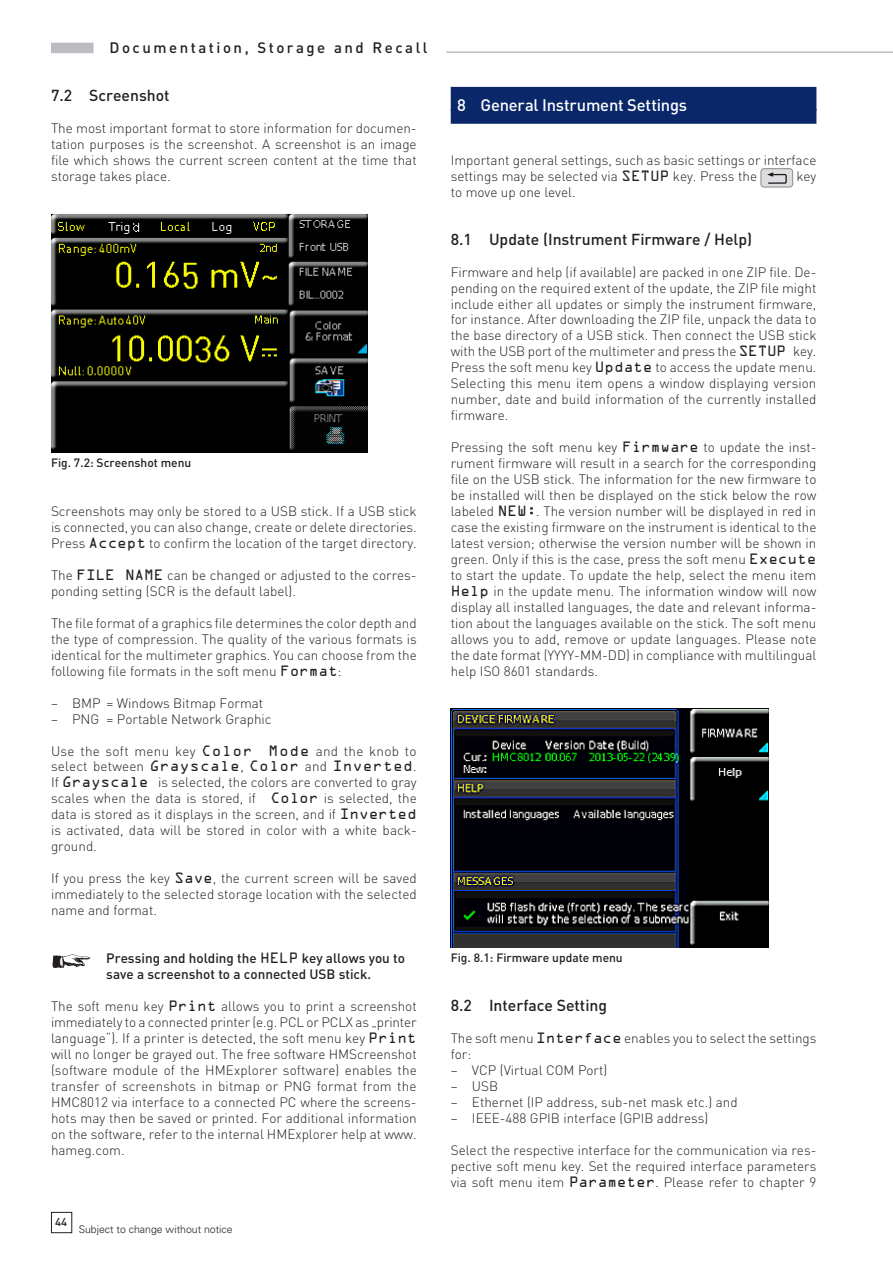
<style>
.page{position:relative;width:893px;height:1263px;background:#fff}
.page>*{position:absolute;margin:0;border:0;box-sizing:border-box;transform-origin:0 0}
.t1{font:500 16.5px "DIN";letter-spacing:-.01em;color:#fff}
.t2{font:500 15.75px "DIN";color:#231f20}
.t3{font:500 15px "DIN";letter-spacing:.17em;color:#231f20}
.t4{font:300 13.5px/15.9px "DIN";color:#231f20;text-align:justify}
.t5{font:500 13.5px/15.9px "DIN";color:#231f20}
.t6{font:13.5px "OCRA Std";letter-spacing:.025em;color:#231f20}
.t7{font:300 13.5px "DIN";letter-spacing:.02em;color:#231f20}
.t8{font:500 12px "DIN";color:#231f20}
.t9{font:500 11.25px "DIN";color:#231f20}
.t10{font:300 10.5px "Univers";color:#231f20}
.s1{font-family:"OCRA Std";font-weight:400}
.s2{font-family:"DIN";font-weight:300}
</style>
<div class="page">
<div style="left:51px;top:43px;width:43px;height:10px;background:#bcbdc0"></div>
<div style="left:51px;top:1212px;width:21px;height:21px;border:1px solid #231f20"></div>
<hr style="left:166px;top:51px;width:727px;height:2px;background:#bcbdc0">
<div style="left:110px;top:45px;width:336px;height:12px;background:#fff"></div>
<img style="left:51px;top:213px;width:317px;height:239px">
<svg style="left:53px;top:954px;width:37px;height:14px"></svg>
<div style="left:451px;top:87px;width:365px;height:24px;background:#092769"></div>
<div style="left:451px;top:109px;width:365px;height:15px;background:#092769"></div>
<div style="left:761px;top:169px;width:32px;height:18px;background:#dcdddf;border-radius:3px"></div>
<div style="left:761px;top:168px;width:32px;height:19px;border:1px solid #8c8c8c;border-radius:3px"></div>
<svg style="left:767px;top:172px;width:20px;height:12px"></svg>
<img style="left:451px;top:709px;width:317px;height:238px">
<p class="t3" style="left:110px;top:38px;width:319px">Documentation, Storage and R ecall</p>
<p class="t2" style="left:51px;top:85px;width:120px">7.2 Screenshot</p>
<p class="t4" style="left:51px;top:120px;width:367px">The most important format to store information for documen&shy;tation purposes is the screenshot. A screenshot is an image file which shows the current screen content at the time that storage takes place.</p>
<p class="t8" style="left:51px;top:455px;width:142px">Fig. 7.2: Screenshot menu</p>
<p class="t4" style="left:51px;top:503px;width:367px">Screenshots may only be stored to a USB stick. If a USB stick is connected, you can also change, create or delete directories.<br>Press <span class="s1">Accept</span> to confirm the location of the target directory.</p>
<p class="t4" style="left:51px;top:567px;width:367px">The <span class="s1">FILE NAME</span> can be changed or adjusted to the corres&shy;ponding setting (SCR is the default label).</p>
<p class="t4" style="left:51px;top:615px;width:367px">The file format of a graphics file determines the color depth and the type of compression. The quality of the various formats is identical for the multimeter graphics. You can choose from the following file formats in the soft menu <span class="s1">Format</span>:</p>
<p class="t4" style="left:51px;top:695px;width:214px">– BMP = Windows Bitmap Format</p>
<p class="t4" style="left:51px;top:711px;width:222px">– PNG = Portable Network Graphic</p>
<p class="t7" style="left:51px;top:742px;width:367px">Use the soft menu key <span class="s1">Color Mode</span> and the knob to</p>
<p class="t6" style="left:51px;top:760px;width:367px"><span class="s2">select between</span> Grayscale<span class="s2">,</span> Color <span class="s2">and</span> Inverted<span class="s2">.</span></p>
<p class="t4" style="left:51px;top:774px;width:367px">If <span class="s1">Grayscale</span> is selected, the colors are converted to gray scales when the data is stored, if <span class="s1">Color</span> is selected, the data is stored as it displays in the screen, and if <span class="s1">Inverted </span>is activated, data will be stored in color with a white back&shy;ground.</p>
<p class="t4" style="left:51px;top:870px;width:367px">If you press the key <span class="s1">Save</span>, the current screen will be saved immediately to the selected storage location with the selected name and format.</p>
<p class="t5" style="left:106px;top:950px;width:300px">Pressing and holding the <span class="s1">HELP</span> key allows you to save a screenshot to a connected USB stick.</p>
<p class="t4" style="left:51px;top:998px;width:367px">The soft menu key <span class="s1">Print</span> allows you to print a screenshot immediately to a connected printer (e.g. PCL or PCLX as „printer language“). If a printer is detected, the soft menu key <span class="s1">Print </span>will no longer be grayed out. The free software HMScreenshot (software module of the HMExplorer software) enables the transfer of screenshots in bitmap or PNG format from the HMC8012 via interface to a connected PC where the screens&shy;hots may then be saved or printed. For additional information on the software, refer to the internal HMExplorer help at www. hameg.com.</p>
<p class="t9" style="left:55px;top:1214px;width:13px">44</p>
<p class="t10" style="left:79px;top:1223px;width:156px">Subject to change without notice</p>
<p class="t1" style="left:457px;top:94px;width:231px">8 General Instrument Settings</p>
<p class="t4" style="left:451px;top:152px;width:367px">Important general settings, such as basic settings or interface settings may be selected via <span class="s1">SETUP</span> key. Press the</p>
<p class="t4" style="left:796px;top:168px;width:21px">key</p>
<p class="t4" style="left:451px;top:184px;width:126px">to move up one level.</p>
<p class="t2" style="left:451px;top:229px;width:303px">8.1 U pdate (Instrument Firmware / Help)</p>
<p class="t4" style="left:451px;top:264px;width:367px">Firmware and help (if available) are packed in one ZIP file. De&shy;pending on the required extent of the update, the ZIP file might include either all updates or simply the instrument firmware, for instance. After downloading the ZIP file, unpack the data to the base directory of a USB stick. Then connect the USB stick with the USB port of the multimeter and press the <span class="s1">SETUP</span> key.<br>Press the soft menu key <span class="s1">Update</span> to access the update menu.<br>Selecting this menu item opens a window displaying version number, date and build information of the currently installed firmware.</p>
<p class="t4" style="left:451px;top:439px;width:367px">Pressing the soft menu key <span class="s1">Firmware</span> to update the inst&shy;rument firmware will result in a search for the corresponding file on the USB stick. The information for the new firmware to be installed will then be displayed on the stick below the row labeled <span class="s1">NEW:</span>. The version number will be displayed in red in case the existing firmware on the instrument is identical to the latest version; otherwise the version number will be shown in green. Only if this is the case, press the soft menu <span class="s1">Execute </span>to start the update. To update the help, select the menu item <span class="s1">Help</span> in the update menu. The information window will now display all installed languages, the date and relevant informa&shy;tion about the languages available on the stick. The soft menu allows you to add, remove or update languages. Please note the date format (YYYY-MM-DD) in compliance with multilingual help ISO 8601 standards.</p>
<p class="t8" style="left:451px;top:949px;width:174px">Fig. 8.1: Firmware update menu</p>
<p class="t2" style="left:451px;top:995px;width:158px">8.2 Interface Setting</p>
<p class="t4" style="left:451px;top:1030px;width:367px">The soft menu <span class="s1">Interface</span> enables you to select the settings for:</p>
<p class="t4" style="left:451px;top:1062px;width:158px">– VCP (Virtual COM Port)</p>
<p class="t4" style="left:451px;top:1078px;width:49px">– USB</p>
<p class="t4" style="left:451px;top:1094px;width:288px">– Ethernet (IP address, sub-net mask etc.) and</p>
<p class="t4" style="left:451px;top:1110px;width:259px">– IEEE-488 GPIB interface (GPIB address)</p>
<p class="t4" style="left:451px;top:1142px;width:367px">Select the respective interface for the communication via res&shy;pective soft menu key. Set the required interface parameters via soft menu item <span class="s1">Parameter</span>. Please refer to chapter 9</p>
</div>
